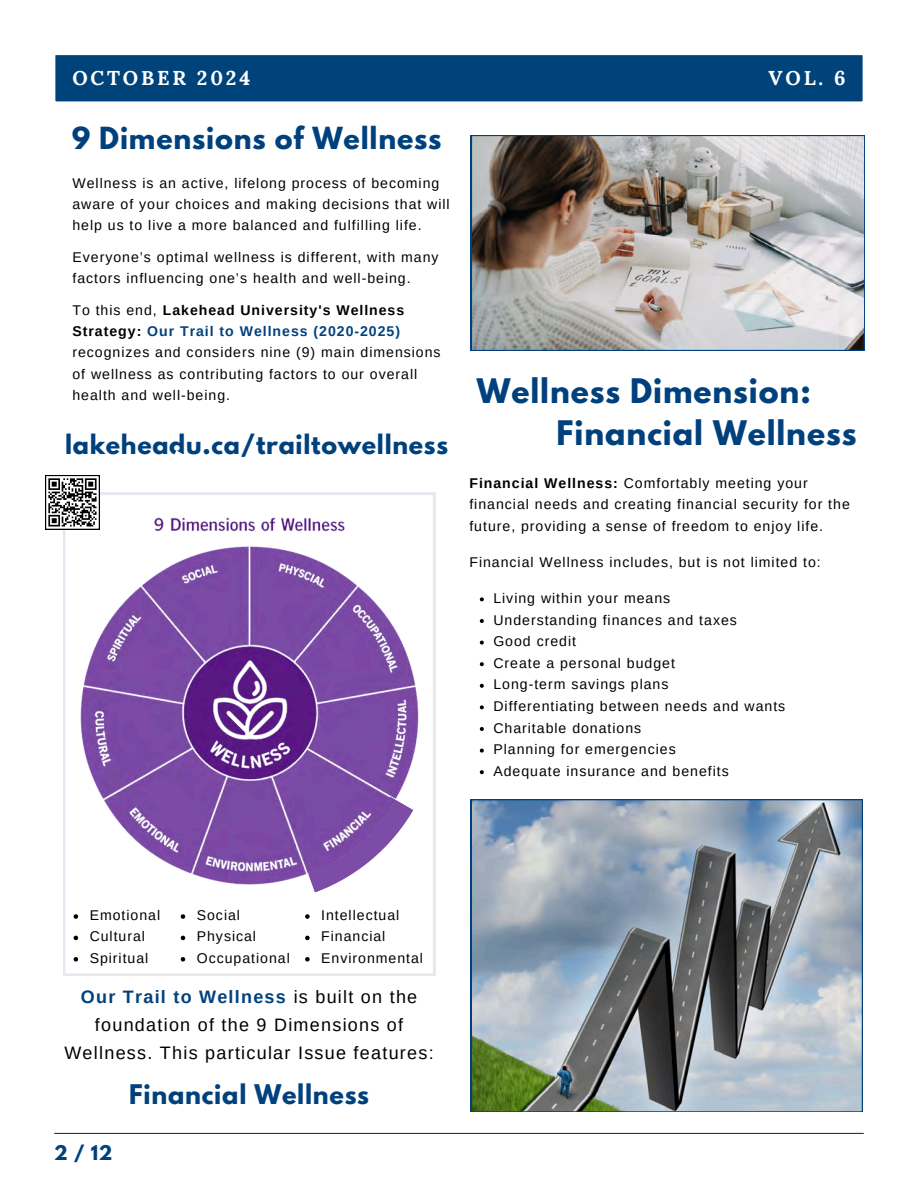
<style>
.page{position:relative;width:918px;height:1188px;background:#fff}
.page>*{position:absolute;margin:0;border:0;box-sizing:border-box;transform-origin:0 0}
.t1{font:700 30px "League Spartan";letter-spacing:.03em;color:#00417d}
.t2{font:700 27px "League Spartan";letter-spacing:.03em;color:#00417d}
.t3{font:700 24px "League Spartan";letter-spacing:.03em;color:#00417d}
.t4{font:700 23.7px "League Spartan";letter-spacing:.03em;color:#00417d}
.t5{font:700 19.95px "Lora";letter-spacing:.14em;color:#fff}
.t6{font:18px/28.2px "Arimo";letter-spacing:.07em;color:#000;text-align:center}
.t7{font:700 18px "League Spartan";color:#00417d}
.t8{font:14.1px/21.3px "Arimo";letter-spacing:.07em;color:#000}
.s1{font-weight:700}
.s2{font-weight:700;color:#00417d}
</style>
<div class="page">
<div style="left:55px;top:55px;width:808px;height:47px;background:#00427a"></div>
<svg style="left:100px;top:492px;width:383px;height:320px"></svg>
<svg style="left:63px;top:493px;width:372px;height:482px"></svg>
<svg style="left:74px;top:914px;width:4px;height:5px"></svg>
<svg style="left:74px;top:936px;width:4px;height:4px"></svg>
<svg style="left:74px;top:957px;width:4px;height:5px"></svg>
<svg style="left:181px;top:914px;width:4px;height:5px"></svg>
<svg style="left:181px;top:936px;width:4px;height:4px"></svg>
<svg style="left:181px;top:957px;width:4px;height:5px"></svg>
<svg style="left:305px;top:914px;width:5px;height:5px"></svg>
<svg style="left:305px;top:936px;width:5px;height:4px"></svg>
<svg style="left:305px;top:957px;width:5px;height:5px"></svg>
<svg style="left:45px;top:475px;width:55px;height:55px"></svg>
<img style="left:471px;top:135px;width:394px;height:216px">
<svg style="left:480px;top:597px;width:4px;height:4px"></svg>
<svg style="left:480px;top:619px;width:4px;height:4px"></svg>
<svg style="left:480px;top:641px;width:4px;height:4px"></svg>
<svg style="left:480px;top:662px;width:4px;height:4px"></svg>
<svg style="left:480px;top:684px;width:4px;height:4px"></svg>
<svg style="left:480px;top:705px;width:4px;height:4px"></svg>
<svg style="left:480px;top:727px;width:4px;height:4px"></svg>
<svg style="left:480px;top:749px;width:4px;height:4px"></svg>
<svg style="left:480px;top:770px;width:4px;height:4px"></svg>
<svg style="left:471px;top:799px;width:391px;height:313px;background:#8c989f"></svg>
<hr style="left:54px;top:1133px;width:810px;height:1px;background:#00417d">
<h3 class="t5" style="left:72px;top:65px;width:179px">OCTOBER 2024</h3>
<h3 class="t5" style="left:769px;top:65px;width:78px">VOL. 6</h3>
<h1 class="t2" style="left:72px;top:125px;width:371px">9 Dimensions of Wellness</h1>
<p class="t8" style="left:72px;top:172px;width:379px">Wellness is an active, lifelong process of becoming aware of your choices and making decisions that will help us to live a more balanced and fulfilling life.</p>
<p class="t8" style="left:72px;top:246px;width:368px">Everyone’s optimal wellness is different, with many factors influencing one’s health and well-being.</p>
<p class="t8" style="left:72px;top:299px;width:370px">To this end, <span class="s1">Lakehead University's Wellness Strategy:</span> <span class="s2">Our Trail to Wellness (2020-2025) </span>recognizes and considers nine (9) main dimensions of wellness as contributing factors to our overall health and well-being.</p>
<h2 class="t4" style="left:65px;top:432px;width:384px">lakeheadu.ca/trailtowellness</h2>
<p class="t1" style="left:477px;top:376px;width:335px">Wellness Dimension:</p>
<p class="t1" style="left:557px;top:418px;width:301px">Financial Wellness</p>
<p class="t8" style="left:469px;top:472px;width:382px"><span class="s1">Financial Wellness:</span> Comfortably meeting your financial needs and creating financial security for the future, providing a sense of freedom to enjoy life.</p>
<p class="t8" style="left:469px;top:551px;width:353px">Financial Wellness includes, but is not limited to:</p>
<p class="t8" style="left:493px;top:587px;width:178px">Living within your means</p>
<p class="t8" style="left:493px;top:609px;width:245px">Understanding finances and taxes</p>
<p class="t8" style="left:493px;top:631px;width:84px">Good credit</p>
<p class="t8" style="left:493px;top:652px;width:183px">Create a personal budget</p>
<p class="t8" style="left:493px;top:674px;width:177px">Long-term savings plans</p>
<p class="t8" style="left:493px;top:695px;width:293px">Differentiating between needs and wants</p>
<p class="t8" style="left:493px;top:717px;width:149px">Charitable donations</p>
<p class="t8" style="left:493px;top:739px;width:184px">Planning for emergencies</p>
<p class="t8" style="left:493px;top:760px;width:237px">Adequate insurance and benefits</p>
<p class="t8" style="left:321px;top:904px;width:80px">Intellectual</p>
<p class="t8" style="left:321px;top:926px;width:66px">Financial</p>
<p class="t8" style="left:321px;top:947px;width:103px">Environmental</p>
<p class="t6" style="left:64px;top:982px;width:371px"><span class="s2">Our Trail to Wellness</span> is built on the foundation of the 9 Dimensions of<br>Wellness. This particular Issue features:</p>
<p class="t3" style="left:129px;top:1082px;width:241px">Financial Wellness</p>
<h1 class="t8" style="left:90px;top:904px;width:72px">Emotional</h1>
<h1 class="t8" style="left:90px;top:926px;width:57px">Cultural</h1>
<p class="t8" style="left:90px;top:947px;width:60px">Spiritual</p>
<p class="t8" style="left:197px;top:904px;width:45px">Social</p>
<p class="t8" style="left:197px;top:926px;width:61px">Physical</p>
<p class="t8" style="left:197px;top:947px;width:95px">Occupational</p>
<h2 class="t7" style="left:54px;top:1144px;width:60px">2 / 12</h2>
</div>
